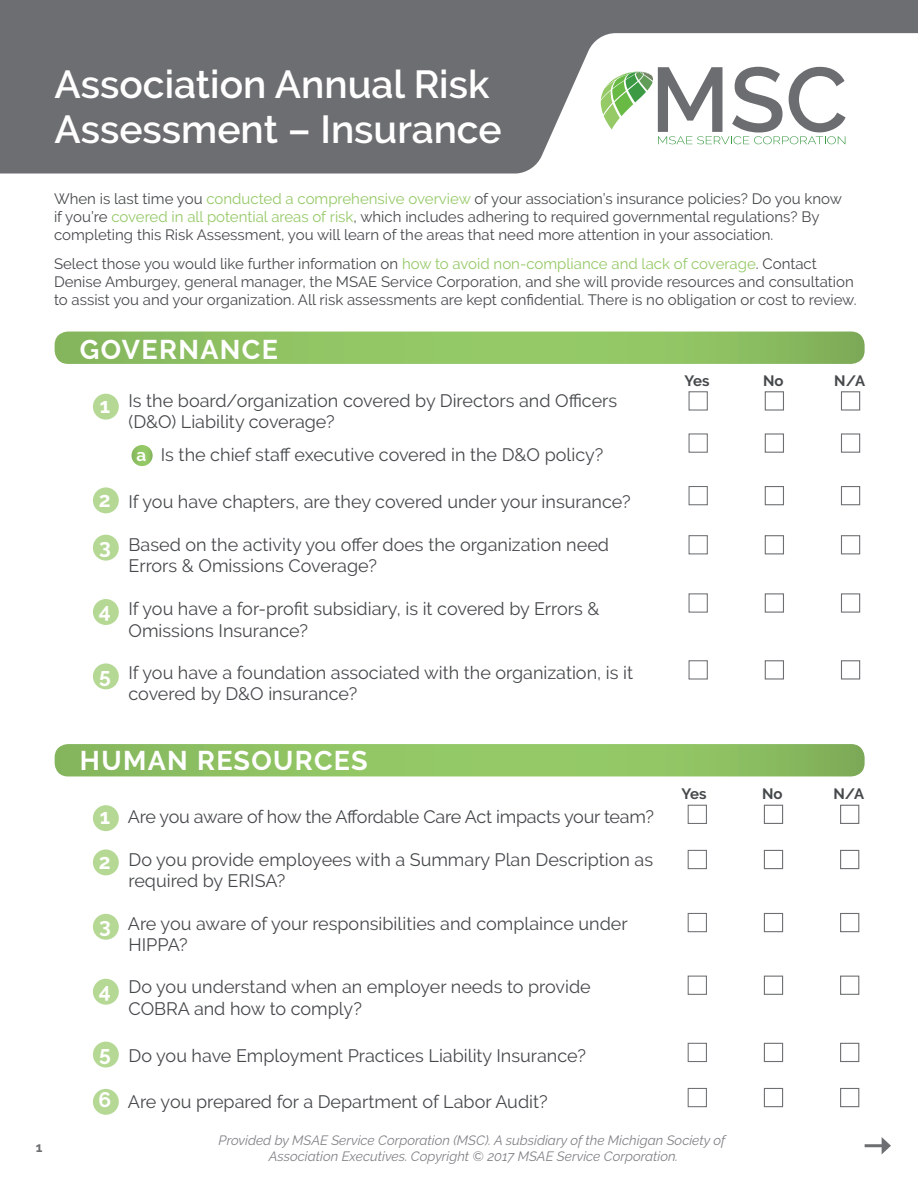
<style>
.page{position:relative;width:918px;height:1188px;background:#fff}
.page>*{position:absolute;margin:0;border:0;box-sizing:border-box;transform-origin:0 0}
.t1{font:600 91.05px "Raleway";color:#6c6d70}
.t2{font:600 39px/45px "Raleway";color:#fff}
.t3{font:700 27px "Raleway";letter-spacing:.05em;color:#fff}
.Questions{font:18px/21.6px "Raleway";color:#46494b}
.Parent_Question{font:18px/21.6px "Raleway";color:#46494b}
.Child_Question_Last{font:18px "Raleway";color:#46494b}
.t4{font:700 17.1px "Raleway";color:#fff}
.Parent_Question-2{font:15px/18px "Raleway";color:#46494b}
.t5{font:700 15px "Raleway";letter-spacing:-.005em;color:#46494b}
.t6{font:italic 13.5px/16.2px "Raleway";color:#808285;text-align:center}
.t7{font:700 13.5px "Raleway";color:#6d6e71}
.s1{color:#95c967}
.s2{font-weight:700;font-size:21px;color:#fff}
</style>
<div class="page">
<svg style="left:55px;top:332px;width:810px;height:32px;background:#8fc163"></svg>
<svg style="left:55px;top:744px;width:810px;height:32px;background:#8fc163"></svg>
<hr style="left:865px;top:1144px;width:19px;height:3px;background:#6d6e71">
<svg style="left:882px;top:1137px;width:9px;height:17px"></svg>
<svg style="left:0;top:0;width:918px;height:174px;fill:#6d6e71"></svg>
<svg style="left:658px;top:136px;width:187px;height:8px"></svg>
<svg style="left:601px;top:72px;width:52px;height:58px"></svg>
<div style="left:93px;top:394px;width:26px;height:26px;background:#b5d994;border-radius:50%"></div>
<svg style="left:132px;top:445px;width:21px;height:21px"></svg>
<div style="left:93px;top:487px;width:26px;height:26px;background:#b5d994;border-radius:50%"></div>
<div style="left:93px;top:535px;width:26px;height:26px;background:#b5d994;border-radius:50%"></div>
<div style="left:93px;top:599px;width:26px;height:26px;background:#b5d994;border-radius:50%"></div>
<div style="left:93px;top:663px;width:26px;height:26px;background:#b5d994;border-radius:50%"></div>
<div style="left:93px;top:805px;width:26px;height:26px;background:#b5d994;border-radius:50%"></div>
<div style="left:93px;top:849px;width:26px;height:26px;background:#b5d994;border-radius:50%"></div>
<div style="left:93px;top:914px;width:26px;height:26px;background:#b5d994;border-radius:50%"></div>
<div style="left:93px;top:979px;width:26px;height:26px;background:#b5d994;border-radius:50%"></div>
<div style="left:93px;top:1042px;width:26px;height:26px;background:#b5d994;border-radius:50%"></div>
<div style="left:93px;top:1089px;width:26px;height:26px;background:#b5d994;border-radius:50%"></div>
<div style="left:689px;top:391px;width:19px;height:20px;border:1px solid #6d6f72"></div>
<div style="left:765px;top:391px;width:19px;height:20px;border:1px solid #6d6f72"></div>
<div style="left:841px;top:391px;width:19px;height:20px;border:1px solid #6d6f72"></div>
<div style="left:689px;top:433px;width:19px;height:20px;border:1px solid #6d6f72"></div>
<div style="left:765px;top:433px;width:19px;height:20px;border:1px solid #6d6f72"></div>
<div style="left:841px;top:433px;width:19px;height:20px;border:1px solid #6d6f72"></div>
<div style="left:689px;top:486px;width:19px;height:19px;border:1px solid #6d6f72"></div>
<div style="left:765px;top:486px;width:19px;height:19px;border:1px solid #6d6f72"></div>
<div style="left:841px;top:486px;width:19px;height:19px;border:1px solid #6d6f72"></div>
<div style="left:689px;top:535px;width:19px;height:19px;border:1px solid #6d6f72"></div>
<div style="left:765px;top:535px;width:19px;height:19px;border:1px solid #6d6f72"></div>
<div style="left:841px;top:535px;width:19px;height:19px;border:1px solid #6d6f72"></div>
<div style="left:689px;top:593px;width:19px;height:20px;border:1px solid #6d6f72"></div>
<div style="left:765px;top:593px;width:19px;height:20px;border:1px solid #6d6f72"></div>
<div style="left:841px;top:593px;width:19px;height:20px;border:1px solid #6d6f72"></div>
<div style="left:689px;top:660px;width:19px;height:20px;border:1px solid #6d6f72"></div>
<div style="left:765px;top:660px;width:19px;height:20px;border:1px solid #6d6f72"></div>
<div style="left:841px;top:660px;width:19px;height:20px;border:1px solid #6d6f72"></div>
<div style="left:688px;top:805px;width:19px;height:19px;border:1px solid #6d6f72"></div>
<div style="left:764px;top:805px;width:19px;height:19px;border:1px solid #6d6f72"></div>
<div style="left:840px;top:805px;width:19px;height:19px;border:1px solid #6d6f72"></div>
<div style="left:688px;top:850px;width:19px;height:19px;border:1px solid #6d6f72"></div>
<div style="left:764px;top:850px;width:19px;height:19px;border:1px solid #6d6f72"></div>
<div style="left:840px;top:850px;width:19px;height:19px;border:1px solid #6d6f72"></div>
<div style="left:688px;top:913px;width:19px;height:19px;border:1px solid #6d6f72"></div>
<div style="left:764px;top:913px;width:19px;height:19px;border:1px solid #6d6f72"></div>
<div style="left:840px;top:913px;width:19px;height:19px;border:1px solid #6d6f72"></div>
<div style="left:688px;top:976px;width:19px;height:19px;border:1px solid #6d6f72"></div>
<div style="left:764px;top:976px;width:19px;height:19px;border:1px solid #6d6f72"></div>
<div style="left:840px;top:976px;width:19px;height:19px;border:1px solid #6d6f72"></div>
<div style="left:688px;top:1043px;width:19px;height:19px;border:1px solid #6d6f72"></div>
<div style="left:764px;top:1043px;width:19px;height:19px;border:1px solid #6d6f72"></div>
<div style="left:840px;top:1043px;width:19px;height:19px;border:1px solid #6d6f72"></div>
<div style="left:688px;top:1088px;width:19px;height:19px;border:1px solid #6d6f72"></div>
<div style="left:764px;top:1088px;width:19px;height:19px;border:1px solid #6d6f72"></div>
<div style="left:840px;top:1088px;width:19px;height:19px;border:1px solid #6d6f72"></div>
<h2 class="t2" style="left:55px;top:62px;width:449px">Association Annual Risk<br>Assessment – Insurance</h2>
<h1 class="t1" style="left:651px;top:47px;width:199px">MSC</h1>
<p class="Parent_Question-2" style="left:54px;top:190px;width:789px">When is last time you <span class="s1">conducted a comprehensive overview</span> of your association’s insurance policies? Do you know if you’re <span class="s1">covered in all potential areas of risk</span>, which includes adhering to required governmental regulations? By completing this Risk Assessment, you will learn of the areas that need more attention in your association.</p>
<p class="Parent_Question-2" style="left:54px;top:254px;width:804px">Select those you would like further information on <span class="s1">how to avoid non-compliance and lack of coverage</span>. Contact<br>Denise Amburgey, general manager, the MSAE Service Corporation, and she will provide resources and consultation to assist you and your organization. All risk assessments are kept confidential. There is no obligation or cost to review.</p>
<p class="t3" style="left:80px;top:334px;width:199px">GOVERNANCE</p>
<p class="Parent_Question" style="left:129px;top:390px;width:490px;text-indent:-29px"><span class="s2">1</span> Is the board/organization covered by Directors and Officers (D&amp;O) Liability coverage?</p>
<p class="t4" style="left:136px;top:445px;width:11px">a</p>
<p class="Child_Question_Last" style="left:161px;top:444px;width:444px">Is the chief staff executive covered in the D&amp;O policy?</p>
<p class="Questions" style="left:99px;top:491px;width:533px"><span class="s2">2</span> If you have chapters, are they covered under your insurance?</p>
<p class="Questions" style="left:129px;top:534px;width:482px;text-indent:-29px"><span class="s2">3</span> Based on the activity you offer does the organization need<br>Errors &amp; Omissions Coverage?</p>
<p class="Questions" style="left:129px;top:598px;width:472px;text-indent:-30px"><span class="s2">4</span> If you have a for-profit subsidiary, is it covered by Errors &amp;<br>Omissions Insurance?</p>
<p class="Questions" style="left:129px;top:661px;width:506px;text-indent:-29px"><span class="s2">5</span> If you have a foundation associated with the organization, is it covered by D&amp;O insurance?</p>
<p class="t5" style="left:685px;top:372px;width:26px">Yes</p>
<p class="t5" style="left:763px;top:372px;width:22px">No</p>
<p class="t5" style="left:834px;top:372px;width:32px">N/A</p>
<p class="t7" style="left:36px;top:1139px;width:8px">1</p>
<p class="t3" style="left:80px;top:745px;width:289px">HUMAN RESOURCES</p>
<p class="Questions" style="left:100px;top:806px;width:556px"><span class="s2">1</span> Are you aware of how the Affordable Care Act impacts your team?</p>
<p class="Questions" style="left:129px;top:848px;width:526px;text-indent:-30px"><span class="s2">2</span> Do you provide employees with a Summary Plan Description as required by ERISA?</p>
<p class="Questions" style="left:129px;top:913px;width:501px;text-indent:-29px"><span class="s2">3</span> Are you aware of your responsibilities and complaince under<br>HIPPA?</p>
<p class="Questions" style="left:129px;top:976px;width:464px;text-indent:-30px"><span class="s2">4</span> Do you understand when an employer needs to provide<br>COBRA and how to comply?</p>
<p class="Questions" style="left:99px;top:1045px;width:488px"><span class="s2">5</span> Do you have Employment Practices Liability Insurance?</p>
<p class="Questions" style="left:99px;top:1091px;width:451px"><span class="s2">6</span> Are you prepared for a Department of Labor Audit?</p>
<p class="t5" style="left:682px;top:785px;width:26px">Yes</p>
<p class="t5" style="left:762px;top:785px;width:22px">No</p>
<p class="t5" style="left:833px;top:785px;width:32px">N/A</p>
<p class="t6" style="left:219px;top:1132px;width:508px">Provided by MSAE Service Corporation (MSC). A subsidiary of the Michigan Society of<br>Association Executives. Copyright © 2017 MSAE Service Corporation.</p>
</div>
